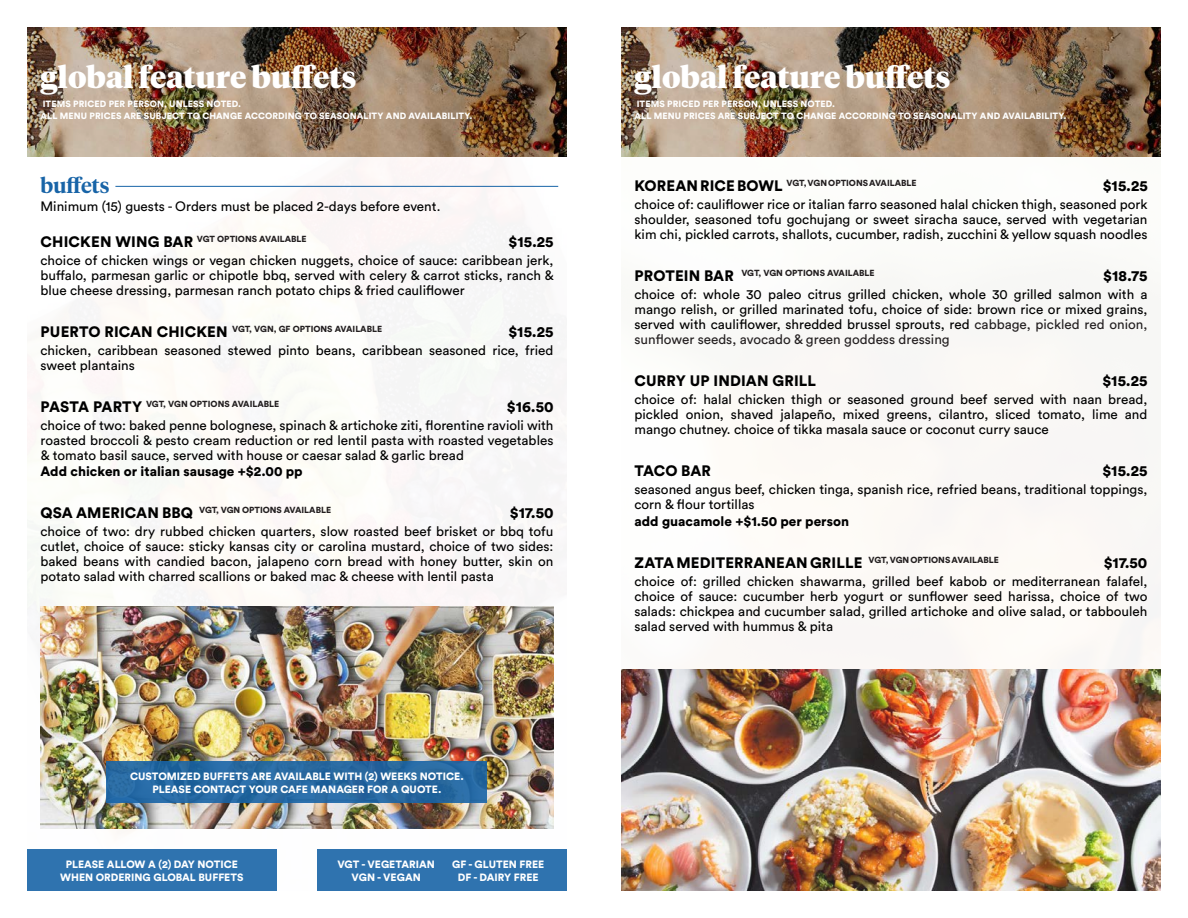
<style>
.page{position:relative;width:1188px;height:918px;background:#fff}
.page>*{position:absolute;margin:0;border:0;box-sizing:border-box;transform-origin:0 0}
.t1{font:900 30px "Tiempos Headline";color:#fff}
.t2{font:600 21px "Tiempos Headline";letter-spacing:.005em;color:#1864a7}
.t3{font:900 15px "Circular Std";letter-spacing:.01em;color:#000}
.t4{font:13.5px/15px "Circular Std";color:#000;text-align:justify}
.t5{font:900 13.5px "Circular Std";color:#000}
.t6{font:900 10.5px/12.6px "Circular Std";color:#fff;text-align:center}
.t7{font:900 9px "Circular Std";letter-spacing:.01em;color:#fff}
.t8{font:900 8.7px "Circular Std";color:#231f20}
.s1{font-size:15px;color:#000}
.s2{color:#231f20}
</style>
<div class="page">
<img style="left:27px;top:27px;width:540px;height:130px">
<img style="left:41px;top:606px;width:513px;height:222px">
<div style="left:318px;top:849px;width:249px;height:42px;background:#2f73af"></div>
<hr style="left:115px;top:186px;width:443px;height:1px;background:#1864a7">
<div style="left:27px;top:849px;width:250px;height:42px;background:#2f73af"></div>
<div style="left:107px;top:761px;width:380px;height:42px;background:linear-gradient(to right,#266aa4,#2768a0)"></div>
<img style="left:621px;top:27px;width:540px;height:130px">
<img style="left:621px;top:670px;width:540px;height:221px">
<p class="t1" style="left:40px;top:57px;width:317px">global feature buffets</p>
<p class="t7" style="left:43px;top:98px;width:200px">ITEMS PRICED PER PERSON, UNLESS NOTED.</p>
<p class="t7" style="left:41px;top:110px;width:433px">ALL MENU PRICES ARE SUBJECT TO CHANGE ACCORDING TO SEASONALITY AND AVAILABILITY.</p>
<p class="t2" style="left:40px;top:171px;width:70px">buffets</p>
<p class="t4" style="left:40px;top:199px;width:401px">Minimum (15) guests - Orders must be placed 2-days before event.</p>
<p class="t8" style="left:41px;top:233px;width:268px"><span class="s1">CHICKEN WING BAR</span> VGT OPTIONS AVAILABLE</p>
<p class="t3" style="left:509px;top:231px;width:47px">$15.25</p>
<p class="t4" style="left:40px;top:252px;width:515px">choice of chicken wings or vegan chicken nuggets, choice of sauce: caribbean jerk, buffalo, parmesan garlic or chipotle bbq, served with celery &amp; carrot sticks, ranch &amp; blue cheese dressing, parmesan ranch potato chips &amp; fried cauliflower</p>
<p class="t8" style="left:41px;top:323px;width:343px"><span class="s1">PUERTO RICAN CHICKEN</span> VGT, VGN, GF OPTIONS AVAILABLE</p>
<p class="t3" style="left:508px;top:321px;width:46px">$15.25</p>
<p class="t4" style="left:40px;top:342px;width:515px">chicken, caribbean seasoned stewed pinto beans, caribbean seasoned rice, fried sweet plantains</p>
<p class="t8" style="left:41px;top:398px;width:240px"><span class="s1">PASTA PARTY</span> VGT, VGN OPTIONS AVAILABLE</p>
<p class="t3" style="left:507px;top:396px;width:48px">$16.50</p>
<p class="t4" style="left:40px;top:417px;width:515px">choice of two: baked penne bolognese, spinach &amp; artichoke ziti, florentine ravioli with roasted broccoli &amp; pesto cream reduction or red lentil pasta with roasted vegetables &amp; tomato basil sauce, served with house or caesar salad &amp; garlic bread</p>
<p class="t5" style="left:40px;top:462px;width:264px">Add chicken or italian sausage +$2.00 pp</p>
<p class="t8" style="left:41px;top:504px;width:292px"><span class="s1">QSA AMERICAN BBQ</span> VGT, VGN OPTIONS AVAILABLE</p>
<p class="t3" style="left:510px;top:503px;width:45px">$17.50</p>
<p class="t4" style="left:40px;top:524px;width:515px">choice of two: dry rubbed chicken quarters, slow roasted beef brisket or bbq tofu cutlet, choice of sauce: sticky kansas city or carolina mustard, choice of two sides: baked beans with candied bacon, jalapeno corn bread with honey butter, skin on potato salad with charred scallions or baked mac &amp; cheese with lentil pasta</p>
<p class="t6" style="left:130px;top:770px;width:335px">CUSTOMIZED BUFFETS ARE AVAILABLE WITH (2) WEEKS NOTICE.<br>PLEASE CONTACT YOUR CAFE MANAGER FOR A QUOTE.</p>
<p class="t6" style="left:60px;top:858px;width:185px">PLEASE ALLOW A (2) DAY NOTICE<br>WHEN ORDERING GLOBAL BUFFETS</p>
<p class="t6" style="left:337px;top:858px;width:99px">VGT - VEGETARIAN</p>
<p class="t6" style="left:352px;top:870px;width:71px">VGN - VEGAN</p>
<p class="t6" style="left:452px;top:858px;width:94px">GF - GLUTEN FREE<br>DF - DAIRY FREE</p>
<p class="t1" style="left:634px;top:57px;width:317px">global feature buffets</p>
<p class="t7" style="left:637px;top:98px;width:200px">ITEMS PRICED PER PERSON, UNLESS NOTED.</p>
<p class="t7" style="left:635px;top:110px;width:433px">ALL MENU PRICES ARE SUBJECT TO CHANGE ACCORDING TO SEASONALITY AND AVAILABILITY.</p>
<p class="t8" style="left:635px;top:178px;width:284px"><span class="s1">KOREAN RICE BOWL</span> VGT, VGN OPTIONS AVAILABLE</p>
<p class="t3" style="left:1103px;top:176px;width:46px">$15.25</p>
<p class="t4" style="left:635px;top:197px;width:515px">choice of: cauliflower rice or italian farro seasoned halal chicken thigh, seasoned pork shoulder, seasoned tofu gochujang or sweet siracha sauce, served with vegetarian kim chi, pickled carrots, shallots, cucumber, radish, zucchini &amp; yellow squash noodles</p>
<p class="t8" style="left:635px;top:268px;width:242px"><span class="s1">PROTEIN BAR</span> VGT, VGN OPTIONS AVAILABLE</p>
<p class="t3" style="left:1103px;top:266px;width:46px">$18.75</p>
<p class="t4" style="left:635px;top:287px;width:515px">choice of: whole 30 paleo citrus grilled chicken, whole 30 grilled salmon with a mango relish, or grilled marinated tofu, choice of side: brown rice or mixed grains, served with cauliflower, shredded brussel sprouts, red <span class="s2">cabbage, pickled red onion, sunflower seeds, avocado &amp; green goddess dressing</span></p>
<p class="t3" style="left:635px;top:371px;width:183px">CURRY UP INDIAN GRILL</p>
<p class="t3" style="left:1103px;top:371px;width:46px">$15.25</p>
<p class="t4" style="left:635px;top:392px;width:515px">choice of: halal chicken thigh or seasoned ground beef served with naan bread, pickled onion, shaved jalapeño, mixed greens, cilantro, sliced tomato, lime and mango chutney. choice of tikka masala sauce or coconut curry sauce</p>
<p class="t3" style="left:635px;top:461px;width:78px">TACO BAR</p>
<p class="t3" style="left:1103px;top:461px;width:46px">$15.25</p>
<p class="t4" style="left:635px;top:482px;width:514px">seasoned angus beef, chicken tinga, spanish rice, refried beans, traditional toppings, corn &amp; flour tortillas</p>
<p class="t5" style="left:635px;top:512px;width:216px">add guacamole +$1.50 per person</p>
<p class="t3" style="left:635px;top:553px;width:366px">ZATA MEDITERRANEAN GRILLE <sup>VGT,</sup> <sup>VGN</sup> <sup>OPTIONS</sup> <sup>AVAILABLE</sup></p>
<p class="t3" style="left:1104px;top:553px;width:45px">$17.50</p>
<p class="t4" style="left:635px;top:574px;width:515px">choice of: grilled chicken shawarma, grilled beef kabob or mediterranean falafel, choice of sauce: cucumber herb yogurt or sunflower seed harissa, choice of two salads: chickpea and cucumber salad, grilled artichoke and olive salad, or tabbouleh salad served with hummus &amp; pita</p>
</div>
